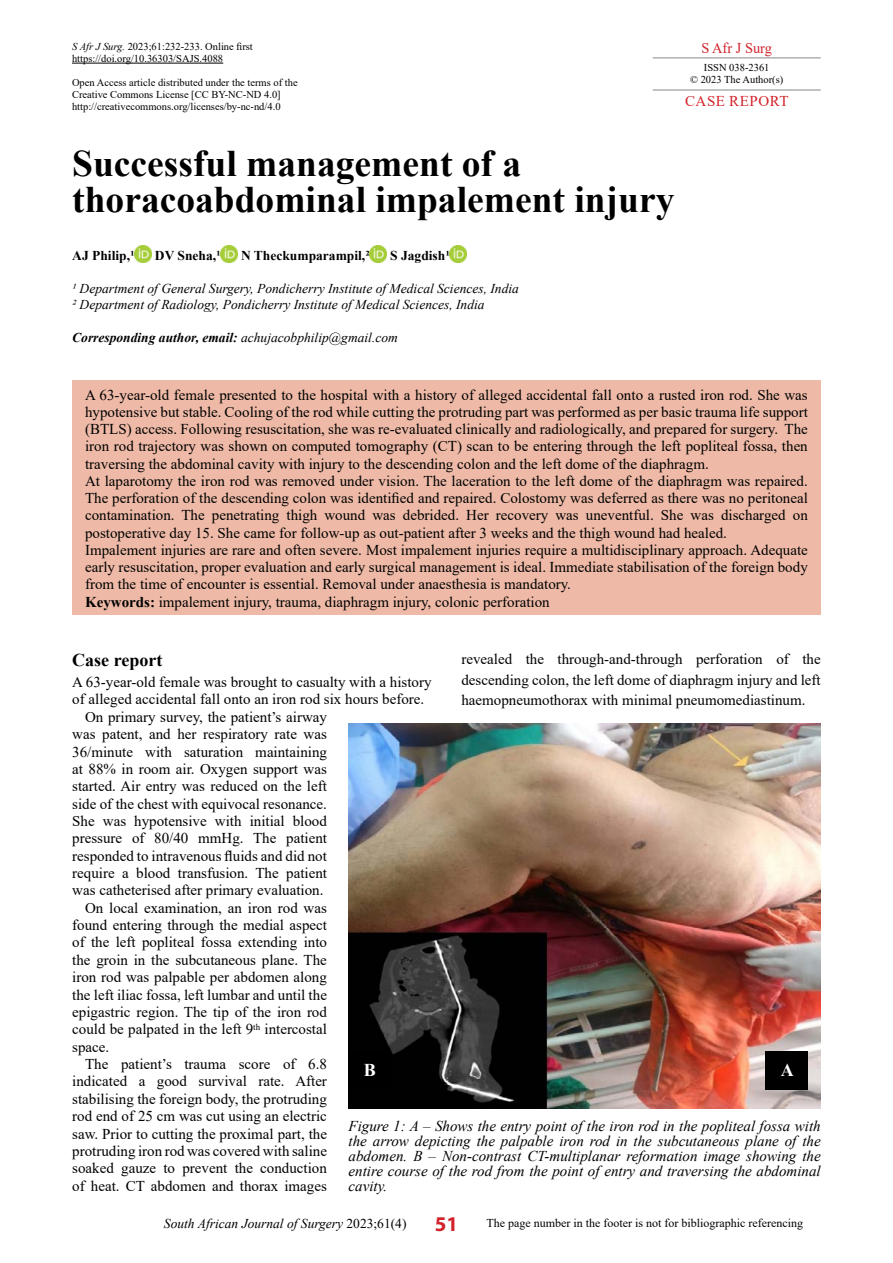
<style>
.page{position:relative;width:893px;height:1263px;background:#fff}
.page>*{position:absolute;margin:0;border:0;box-sizing:border-box;transform-origin:0 0}
.t1{font:700 37.5px/36px "Times New Roman";color:#000}
.t2{font:700 21px "Myriad Pro";color:#d2232a}
.t3{font:700 18px "Times New Roman";color:#000}
.t4{font:700 18px "Times New Roman";color:#fff}
.t5{font:15px/17.2px "Times New Roman";color:#000;text-align:justify}
.t6{font:italic 15px/15px "Times New Roman";color:#000;text-align:justify}
.t7{font:15px "Times New Roman";letter-spacing:.035em;color:#d2232a}
.t8{font:15px "Times New Roman";letter-spacing:.035em;color:#d2232a;scale:.96 1}
.t9{font:italic 13.5px/16.5px "Times New Roman";color:#000}
.t10{font:italic 700 13.5px "Times New Roman";color:#000}
.t11{font:700 13.5px "Times New Roman";color:#000}
.t12{font:12px "Times New Roman";color:#000}
.t13{font:10.5px/12px "Times New Roman";color:#000}
.s1{font-style:italic}
.s2{font-weight:400}
.s3{font-weight:700}
.s4{font-style:normal}
</style>
<div class="page">
<hr style="left:653px;top:57px;width:168px;height:1px;background:#939598">
<hr style="left:653px;top:89px;width:168px;height:2px;background:#939598">
<div style="left:72px;top:381px;width:748px;height:234px;background:#eebaa7"></div>
<hr style="left:72px;top:63px;width:151px;height:1px;background:#000">
<img style="left:135px;top:246px;width:17px;height:17px">
<img style="left:221px;top:246px;width:17px;height:17px">
<img style="left:370px;top:246px;width:17px;height:17px">
<img style="left:450px;top:246px;width:17px;height:17px">
<img style="left:348px;top:723px;width:473px;height:385px">
<div style="left:765px;top:1051px;width:43px;height:38px;background:#000"></div>
<div style="left:348px;top:1051px;width:43px;height:38px;background:#000"></div>
<p class="t13" style="left:72px;top:40px;width:182px"><span class="s1">S Afr J Surg.</span> 2023;61:232-233. Online first https://doi.org/10.36303/SAJS.4088</p>
<p class="t13" style="left:72px;top:76px;width:227px">Open Access article distributed under the terms of the<br>Creative Commons License [CC BY-NC-ND 4.0] http://creativecommons.org/licenses/by-nc-nd/4.0</p>
<h1 class="t1" style="left:72px;top:145px;width:604px">Successful management of a thoracoabdominal impalement injury</h1>
<p class="t11" style="left:72px;top:245px;width:64px">AJ Philip,1</p>
<p class="t11" style="left:155px;top:245px;width:67px">DV Sneha,1</p>
<p class="t11" style="left:241px;top:245px;width:130px">N Theckumparampil,2</p>
<p class="t11" style="left:390px;top:245px;width:61px">S Jagdish1</p>
<p class="t9" style="left:72px;top:280px;width:448px">1 Department of General Surgery, Pondicherry Institute of Medical Sciences, India<br>2 Department of Radiology, Pondicherry Institute of Medical Sciences, India</p>
<p class="t10" style="left:72px;top:328px;width:327px">Corresponding author, email: <span class="s2">achujacobphilip@gmail.com</span></p>
<p class="t8" style="left:701px;top:37px;width:75px">S Afr J Surg</p>
<p class="t13" style="left:690px;top:61px;width:95px;text-align:center">ISSN 038-2361<br>© 2023 The Author(s)</p>
<p class="t7" style="left:685px;top:90px;width:105px">CASE REPORT</p>
<p class="t5" style="left:85px;top:385px;width:724px;text-align:left">A 63-year-old female presented to the hospital with a history of alleged accidental fall onto a rusted iron rod. She was hypotensive but stable. Cooling of the rod while cutting the protruding part was performed as per basic trauma life support (BTLS) access. Following resuscitation, she was re-evaluated clinically and radiologically, and prepared for surgery. The iron rod trajectory was shown on computed tomography (CT) scan to be entering through the left popliteal fossa, then traversing the abdominal cavity with injury to the descending colon and the left dome of the diaphragm.<br>At laparotomy the iron rod was removed under vision. The laceration to the left dome of the diaphragm was repaired.<br>The perforation of the descending colon was identified and repaired. Colostomy was deferred as there was no peritoneal contamination. The penetrating thigh wound was debrided. Her recovery was uneventful. She was discharged on postoperative day 15. She came for follow-up as out-patient after 3 weeks and the thigh wound had healed.<br>Impalement injuries are rare and often severe. Most impalement injuries require a multidisciplinary approach. Adequate early resuscitation, proper evaluation and early surgical management is ideal. Immediate stabilisation of the foreign body from the time of encounter is essential. Removal under anaesthesia is mandatory.<br><span class="s3">Keywords:</span> impalement injury, trauma, diaphragm injury, colonic perforation</p>
<p class="t3" style="left:72px;top:646px;width:92px">Case report</p>
<p class="t5" style="left:72px;top:673px;width:361px">A 63-year-old female was brought to casualty with a history</p>
<p class="t5" style="left:72px;top:690px;width:354px">of alleged accidental fall onto an iron rod six hours before.</p>
<p class="t5" style="left:85px;top:708px;width:243px">On primary survey, the patient’s airway</p>
<p class="t5" style="left:72px;top:725px;width:256px">was patent, and her respiratory rate was</p>
<p class="t5" style="left:72px;top:742px;width:256px">36/minute with saturation maintaining</p>
<p class="t5" style="left:72px;top:760px;width:256px">at 88% in room air. Oxygen support was</p>
<p class="t5" style="left:72px;top:777px;width:256px">started. Air entry was reduced on the left</p>
<p class="t5" style="left:72px;top:794px;width:256px">side of the chest with equivocal resonance.</p>
<p class="t5" style="left:72px;top:812px;width:256px">She was hypotensive with initial blood</p>
<p class="t5" style="left:72px;top:829px;width:256px">pressure of 80/40 mmHg. The patient</p>
<p class="t5" style="left:72px;top:846px;width:256px">responded to intravenous fluids and did not</p>
<p class="t5" style="left:72px;top:864px;width:256px">require a blood transfusion. The patient</p>
<p class="t5" style="left:72px;top:881px;width:253px">was catheterised after primary evaluation.</p>
<p class="t5" style="left:85px;top:899px;width:243px">On local examination, an iron rod was</p>
<p class="t5" style="left:72px;top:916px;width:256px">found entering through the medial aspect</p>
<p class="t5" style="left:72px;top:933px;width:256px">of the left popliteal fossa extending into</p>
<p class="t5" style="left:72px;top:951px;width:256px">the groin in the subcutaneous plane. The</p>
<p class="t5" style="left:72px;top:968px;width:256px">iron rod was palpable per abdomen along</p>
<p class="t5" style="left:72px;top:985px;width:256px">the left iliac fossa, left lumbar and until the</p>
<p class="t5" style="left:72px;top:1003px;width:256px">epigastric region. The tip of the iron rod</p>
<p class="t5" style="left:72px;top:1020px;width:256px">could be palpated in the left 9<sup>th</sup> intercostal</p>
<p class="t5" style="left:72px;top:1038px;width:39px">space.</p>
<p class="t5" style="left:85px;top:1055px;width:243px">The patient’s trauma score of 6.8</p>
<p class="t5" style="left:72px;top:1072px;width:256px">indicated a good survival rate. After</p>
<p class="t5" style="left:72px;top:1090px;width:256px">stabilising the foreign body, the protruding</p>
<p class="t5" style="left:72px;top:1107px;width:256px">rod end of 25 cm was cut using an electric</p>
<p class="t5" style="left:72px;top:1124px;width:256px">saw. Prior to cutting the proximal part, the</p>
<p class="t5" style="left:72px;top:1142px;width:256px">protruding iron rod was covered with saline</p>
<p class="t5" style="left:72px;top:1159px;width:256px">soaked gauze to prevent the conduction</p>
<p class="t5" style="left:72px;top:1176px;width:256px">of heat. CT abdomen and thorax images</p>
<p class="t5" style="left:461px;top:648px;width:361px;line-height:20.5px">revealed the through-and-through perforation of the descending colon, the left dome of diaphragm injury and left haemopneumothorax with minimal pneumomediastinum.</p>
<p class="t4" style="left:364px;top:1057px;width:14px">B</p>
<p class="t4" style="left:781px;top:1057px;width:14px">A</p>
<p class="t6" style="left:349px;top:1118px;width:474px">Figure 1: A – Shows the entry point of the iron rod in the popliteal fossa with the arrow depicting the palpable iron rod in the subcutaneous plane of the abdomen. B – Non-contrast CT-multiplanar reformation image showing the entire course of the rod from the point of entry and traversing the abdominal cavity.</p>
<p class="t9" style="left:164px;top:1215px;width:244px">South African Journal of Surgery <span class="s4">2023;61(4)</span></p>
<h2 class="t2" style="left:435px;top:1210px;width:25px">51</h2>
<p class="t12" style="left:486px;top:1215px;width:318px">The page number in the footer is not for bibliographic referencing</p>
</div>
